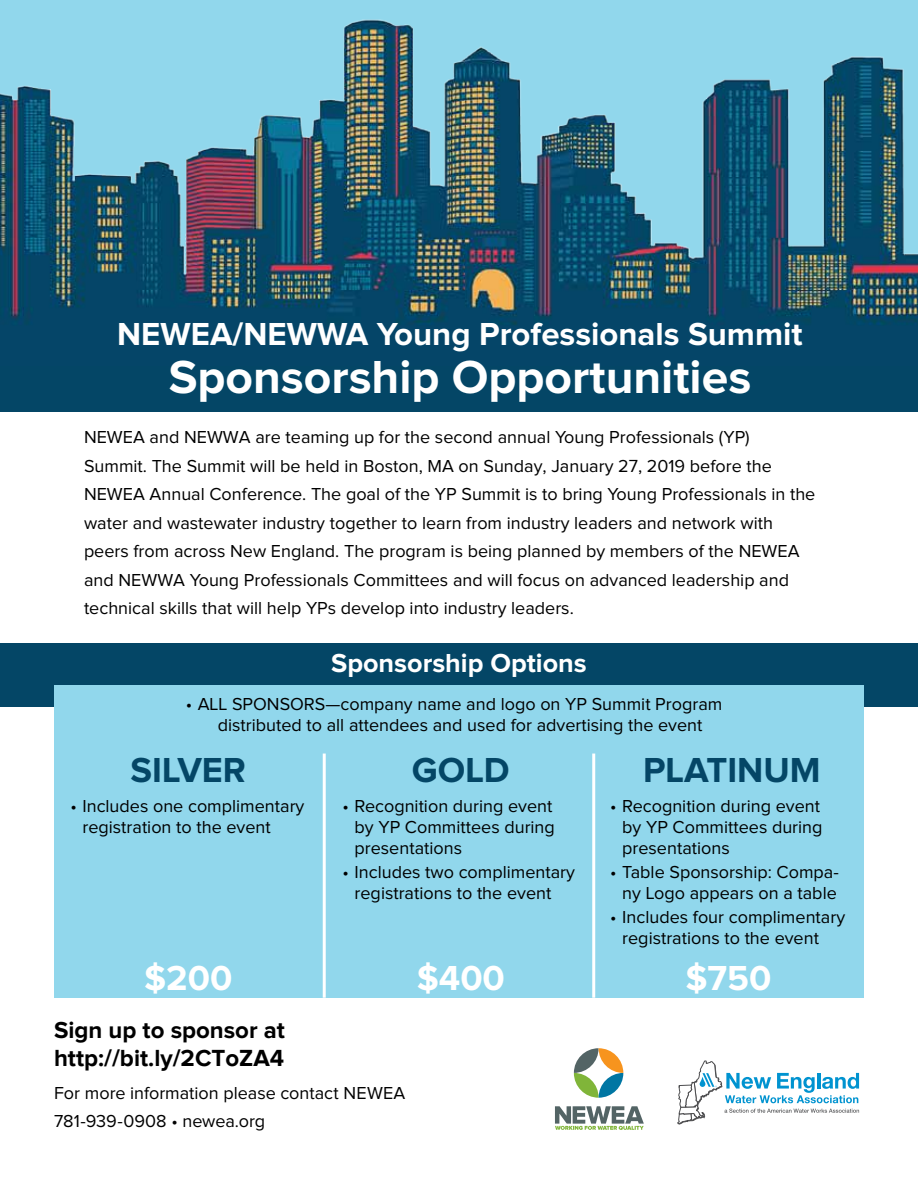
<style>
.page{position:relative;width:918px;height:1188px;background:#fff}
.page>*{position:absolute;margin:0;border:0;box-sizing:border-box;transform-origin:0 0}
.t1{font:700 48px "Proxima Nova";color:#fff}
.t2{font:700 36px "Proxima Nova";color:#044666}
.t3{font:700 36px "Proxima Nova";color:#fff}
.t4{font:700 33px "Proxima Nova";color:#fff}
.t5{font:700 27px "Proxima Nova";color:#fff}
.t6{font:700 24px "Proxima Nova";color:#000}
.t7{font:700 24px "Proxima Nova";color:#000}
.t8{font:18px/21px "Proxima Nova";color:#000}
</style>
<div class="page">
<div style="left:0;top:342px;width:918px;height:69px;background:#044666"></div>
<div style="left:0;top:643px;width:918px;height:64px;background:#044666"></div>
<div style="left:0;top:0;width:918px;height:345px;background:#91d7ec"></div>
<div style="left:54px;top:685px;width:810px;height:313px;background:#91d7ec"></div>
<hr style="left:323px;top:754px;width:3px;height:244px;background:#fff">
<hr style="left:592px;top:754px;width:3px;height:244px;background:#fff">
<img style="left:0;top:19px;width:918px;height:326px">
<svg style="left:555px;top:1106px;width:89px;height:24px"></svg>
<svg style="left:574px;top:1048px;width:49px;height:50px"></svg>
<svg style="left:678px;top:1061px;width:181px;height:64px"></svg>
<h3 class="t4" style="left:117px;top:319px;width:687px">NEWEA/NEWWA Young Professionals Summit</h3>
<h1 class="t1" style="left:169px;top:355px;width:584px">Sponsorship Opportunities</h1>
<p class="t8" style="left:84px;top:424px;width:733px;line-height:28.5px">NEWEA and NEWWA are teaming up for the second annual Young Professionals (YP)<br>Summit. The Summit will be held in Boston, MA on Sunday, January 27, 2019 before the NEWEA Annual Conference. The goal of the YP Summit is to bring Young Professionals in the water and wastewater industry together to learn from industry leaders and network with peers from across New England. The program is being planned by members of the NEWEA and NEWWA Young Professionals Committees and will focus on advanced leadership and technical skills that will help YPs develop into industry leaders.</p>
<h3 class="t5" style="left:331px;top:650px;width:257px">Sponsorship Options</h3>
<p class="t8" style="left:218px;top:694px;width:506px;text-indent:-32px">• ALL SPONSORS—company name and logo on YP Summit Program distributed to all attendees and used for advertising the event</p>
<h2 class="t2" style="left:131px;top:754px;width:117px">SILVER</h2>
<h2 class="t2" style="left:412px;top:754px;width:99px">GOLD</h2>
<h2 class="t2" style="left:643px;top:754px;width:179px">PLATINUM</h2>
<p class="t8" style="left:82px;top:796px;width:224px;text-indent:-12px">• Includes one complimentary registration to the event</p>
<p class="t8" style="left:355px;top:796px;width:202px;text-indent:-12px">• Recognition during event by YP Committees during presentations</p>
<p class="t8" style="left:355px;top:863px;width:222px;text-indent:-12px">• Includes two complimentary registrations to the event</p>
<p class="t8" style="left:622px;top:797px;width:202px;text-indent:-12px">• Recognition during event by YP Committees during presentations</p>
<p class="t8" style="left:610px;top:863px;width:230px;text-align:center">• Table Sponsorship: Compa&shy;ny Logo appears on a table</p>
<p class="t8" style="left:622px;top:908px;width:224px;text-indent:-12px">• Includes four complimentary registrations to the event</p>
<h2 class="t3" style="left:144px;top:961px;width:90px">$200</h2>
<h2 class="t3" style="left:417px;top:961px;width:90px">$400</h2>
<h2 class="t3" style="left:686px;top:961px;width:87px">$750</h2>
<h3 class="t7" style="left:54px;top:1019px;width:233px">Sign up to sponsor at</h3>
<h3 class="t6" style="left:54px;top:1044px;width:232px">http://bit.ly/2CToZA4</h3>
<p class="t8" style="left:54px;top:1079px;width:353px;line-height:28.5px">For more information please contact NEWEA<br>781-939-0908 • newea.org</p>
</div>
